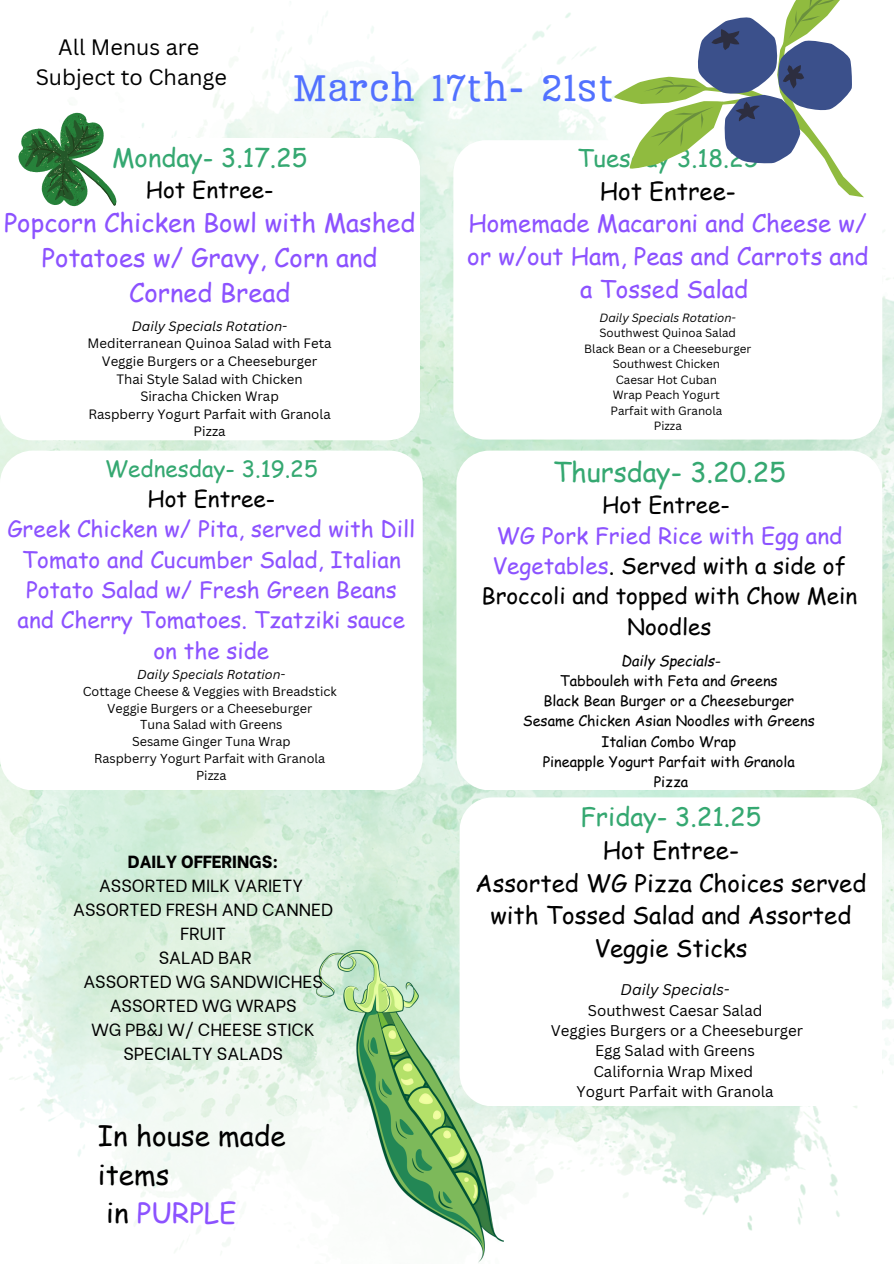
<style>
.page{position:relative;width:894px;height:1264px;background:#fff}
.page>*{position:absolute;margin:0;border:0;box-sizing:border-box;transform-origin:0 0}
.t1{font:37.05px "Carollo Playscript";color:#5271ff}
.t2{font:27.75px/38.2px "Comic Sans MS";color:#000}
.t3{font:27px "Comic Sans MS";color:#35a871}
.t4{font:25.5px/34.8px "Comic Sans MS";color:#8c52ff;text-align:center}
.t5{font:25.5px "Comic Sans MS";color:#35a871}
.t6{font:24px/32.7px "Comic Sans MS";color:#8c52ff;text-align:center}
.t7{font:24px/32.7px "Comic Sans MS";color:#000;text-align:center}
.t8{font:22.5px/30.3px "Comic Sans MS";color:#8c52ff;text-align:center}
.t9{font:22.5px/30.3px "Comic Sans MS";color:#000;text-align:center}
.t10{font:21.75px/29.5px "Canva Sans";color:#000;text-align:center}
.t11{font:17.4px/24px "Be Vietnam";color:#000;text-align:center}
.t12{font:15px/20.2px "Canva Sans";color:#000;text-align:center}
.t13{font:14.4px/20.2px "Comic Sans MS";color:#000;text-align:center}
.t14{font:13.2px/17.7px "Canva Sans";color:#000;text-align:center}
.t15{font:12.6px/16.8px "Canva Sans";color:#000;text-align:center}
.t16{font:11.7px "Canva Sans";color:#000}
.t17{font:italic 11.7px "Canva Sans";color:#000}
.s1{font-style:italic}
.s2{color:#35a871}
.s3{color:#000}
.s4{color:#8c52ff}
.s5{font-weight:800}
</style>
<div class="page">
<img style="left:0;top:12px;width:893px;height:1251px">
<div style="left:0;top:138px;width:420px;height:302px;background:#fff;border-radius:33px"></div>
<div style="left:453px;top:140px;width:429px;height:299px;background:#fff;border-radius:33px"></div>
<div style="left:0;top:450px;width:422px;height:340px;background:#fff;border-radius:33px"></div>
<div style="left:456px;top:450px;width:426px;height:340px;background:#fff;border-radius:33px"></div>
<div style="left:459px;top:797px;width:422px;height:309px;background:#fff;border-radius:33px"></div>
<img style="left:316px;top:950px;width:187px;height:311px">
<svg style="left:614px;top:0;width:249px;height:197px"></svg>
<svg style="left:18px;top:113px;width:98px;height:93px"></svg>
<h3 class="t10" style="left:36px;top:32px;width:193px">All Menus are<br>Subject to Change</h3>
<h6 class="t1" style="left:292px;top:64px;width:323px">March 17th- 21st</h6>
<p class="t5" style="left:112px;top:139px;width:197px">Monday- 3.17.25</p>
<p class="t9" style="left:146px;top:174px;width:129px">Hot Entree-</p>
<p class="t4" style="left:4px;top:204px;width:413px">Popcorn Chicken Bowl with Mashed<br>Potatoes w/ Gravy, Corn and<br>Corned Bread</p>
<p class="t14" style="left:88px;top:316px;width:245px"><span class="s1">Daily Specials Rotation-<br></span>Mediterranean Quinoa Salad with Feta<br>Veggie Burgers or a Cheeseburger<br>Thai Style Salad with Chicken<br>Siracha Chicken Wrap<br>Raspberry Yogurt Parfait with Granola<br>Pizza</p>
<h3 class="t6" style="left:467px;top:141px;width:403px"><span class="s2">Tuesday 3.18.25<br></span><span class="s3">Hot Entree-<br></span>Homemade Macaroni and Cheese w/ or w/out Ham, Peas and Carrots and a Tossed Salad</h3>
<p class="t17" style="left:599px;top:309px;width:138px">Daily Specials Rotation-</p>
<p class="t16" style="left:599px;top:325px;width:138px">Southwest Quinoa Salad</p>
<p class="t16" style="left:584px;top:340px;width:168px">Black Bean or a Cheeseburger</p>
<p class="t16" style="left:612px;top:356px;width:109px">Southwest Chicken</p>
<p class="t16" style="left:615px;top:371px;width:103px">Caesar Hot Cuban</p>
<h3 class="t16" style="left:612px;top:387px;width:109px">Wrap Peach Yogurt</h3>
<h6 class="t16" style="left:610px;top:402px;width:113px">Parfait with Granola</h6>
<h3 class="t16" style="left:653px;top:418px;width:30px">Pizza</h3>
<h1 class="t8" style="left:7px;top:452px;width:409px"><span class="s2">Wednesday- 3.19.25<br></span><span class="s3">Hot Entree-<br></span>Greek Chicken w/ Pita, served with Dill<br>Tomato and Cucumber Salad, Italian<br>Potato Salad w/ Fresh Green Beans and Cherry Tomatoes. Tzatziki sauce on the side</h1>
<p class="t3" style="left:552px;top:452px;width:234px">Thursday- 3.20.25</p>
<p class="t9" style="left:481px;top:489px;width:377px">Hot Entree-<br><span class="s4">WG Pork Fried Rice with Egg and<br>Vegetables</span>. Served with a side of<br>Broccoli and topped with Chow Mein<br>Noodles</p>
<h3 class="t13" style="left:522px;top:649px;width:293px"><span class="s1">Daily Specials-<br></span>Tabbouleh with Feta and Greens<br>Black Bean Burger or a Cheeseburger<br>Sesame Chicken Asian Noodles with Greens<br>Italian Combo Wrap<br>Pineapple Yogurt Parfait with Granola</h3>
<h5 class="t13" style="left:653px;top:771px;width:36px">Pizza</h5>
<h5 class="t15" style="left:83px;top:665px;width:255px"><span class="s1">Daily Specials Rotation-<br></span>Cottage Cheese &amp; Veggies with Breadstick<br>Veggie Burgers or a Cheeseburger<br>Tuna Salad with Greens<br>Sesame Ginger Tuna Wrap<br>Raspberry Yogurt Parfait with Granola<br>Pizza</h5>
<p class="t11" style="left:73px;top:847px;width:261px"><span class="s5">DAILY OFFERINGS:<br></span>ASSORTED MILK VARIETY<br>ASSORTED FRESH AND CANNED<br>FRUIT<br>SALAD BAR<br>ASSORTED WG SANDWICHES<br>ASSORTED WG WRAPS<br>WG PB&amp;J W/ CHEESE STICK<br>SPECIALTY SALADS</p>
<p class="t2" style="left:98px;top:1115px;width:189px">In house made items<br>in <span class="s4">PURPLE</span></p>
<h2 class="t5" style="left:580px;top:798px;width:182px">Friday- 3.21.25</h2>
<h2 class="t7" style="left:475px;top:833px;width:392px">Hot Entree-<br>Assorted WG Pizza Choices served with Tossed Salad and Assorted<br>Veggie Sticks</h2>
<h4 class="t12" style="left:550px;top:979px;width:254px"><span class="s1">Daily Specials-<br></span>Southwest Caesar Salad<br>Veggies Burgers or a Cheeseburger<br>Egg Salad with Greens<br>California Wrap Mixed</h4>
<p class="t12" style="left:576px;top:1080px;width:198px">Yogurt Parfait with Granola</p>
</div>
